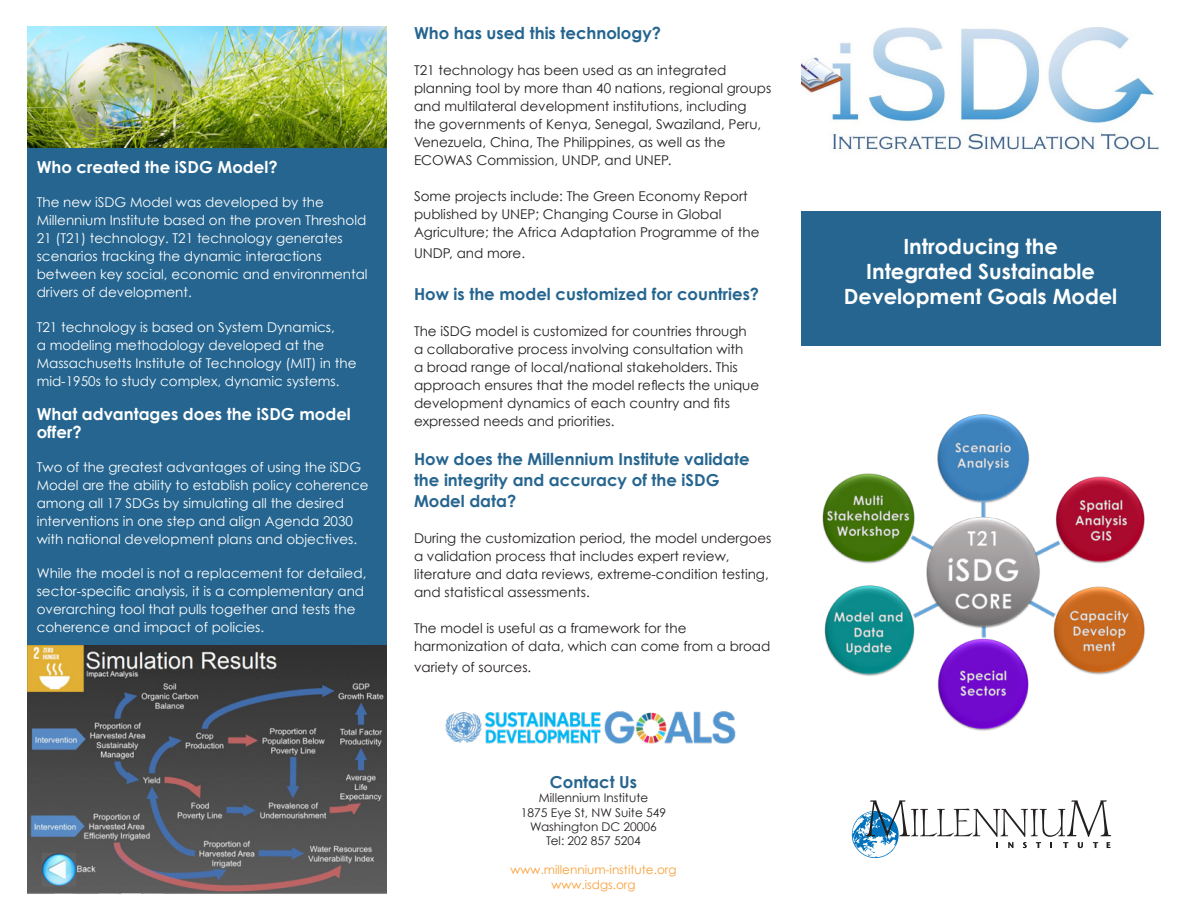
<style>
.page{position:relative;width:1188px;height:918px;background:#fff}
.page>*{position:absolute;margin:0;border:0;box-sizing:border-box;transform-origin:0 0}
.t1{font:700 21px/25.2px "Century Gothic";color:#fff;text-align:center}
.t2{font:700 16.5px/21px "Century Gothic";color:#25658f}
.t3{font:700 16.5px/18px "Century Gothic";color:#fff}
.t4{font:13.5px/18px "Century Gothic";color:#231f20}
.t5{font:13.5px/18px "Century Gothic";color:#fff}
.t6{font:12px "Century Gothic";color:#231f20}
.t7{font:12px "Century Gothic";color:#f9a038}
</style>
<div class="page">
<div style="left:27px;top:148px;width:360px;height:743px;background:#25658f"></div>
<img style="left:801px;top:27px;width:358px;height:124px">
<div style="left:801px;top:211px;width:359px;height:135px;background:#25658f"></div>
<img style="left:822px;top:414px;width:323px;height:317px">
<svg style="left:851px;top:800px;width:260px;height:58px"></svg>
<img style="left:445px;top:711px;width:291px;height:33px">
<img style="left:27px;top:27px;width:360px;height:121px">
<img style="left:27px;top:646px;width:360px;height:248px">
<p class="t3" style="left:37px;top:158px;width:242px">Who created the iSDG Model?</p>
<p class="t5" style="left:37px;top:193px;width:332px">The new iSDG Model was developed by the Millennium Institute based on the proven Threshold 21 (T21) technology. T21 technology generates scenarios tracking the dynamic interactions between key social, economic and environmental drivers of development.</p>
<p class="t5" style="left:37px;top:318px;width:321px">T21 technology is based on System Dynamics,<br>a modeling methodology developed at the Massachusetts Institute of Technology (MIT) in the mid-1950s to study complex, dynamic systems.</p>
<p class="t3" style="left:37px;top:405px;width:316px">What advantages does the iSDG model offer?</p>
<p class="t5" style="left:37px;top:458px;width:333px">Two of the greatest advantages of using the iSDG Model are the ability to establish policy coherence among all 17 SDGs by simulating all the desired interventions in one step and align Agenda 2030 with national development plans and objectives.</p>
<p class="t5" style="left:37px;top:564px;width:331px">While the model is not a replacement for detailed, sector-specific analysis, it is a complementary and overarching tool that pulls together and tests the coherence and impact of policies.</p>
<p class="t2" style="left:414px;top:23px;width:249px">Who has used this technology?</p>
<p class="t4" style="left:414px;top:61px;width:359px">T21 technology has been used as an integrated planning tool by more than 40 nations, regional groups and multilateral development institutions, including the governments of Kenya, Senegal, Swaziland, Peru, Venezuela, China, The Philippines, as well as the ECOWAS Commission, UNDP, and UNEP.</p>
<p class="t4" style="left:414px;top:187px;width:347px">Some projects include: The Green Economy Report published by UNEP; Changing Course in Global<br>Agriculture; the Africa Adaptation Programme of the</p>
<p class="t4" style="left:414px;top:244px;width:113px">UNDP, and more.</p>
<p class="t2" style="left:414px;top:284px;width:347px">How is the model customized for countries?</p>
<p class="t4" style="left:414px;top:322px;width:347px">The iSDG model is customized for countries through a collaborative process involving consultation with<br>a broad range of local/national stakeholders. This approach ensures that the model reflects the unique development dynamics of each country and fits expressed needs and priorities.</p>
<p class="t2" style="left:414px;top:449px;width:337px">How does the Millennium Institute validate the integrity and accuracy of the iSDG<br>Model data?</p>
<p class="t4" style="left:414px;top:529px;width:359px">During the customization period, the model undergoes a validation process that includes expert review, literature and data reviews, extreme-condition testing, and statistical assessments.</p>
<p class="t4" style="left:414px;top:619px;width:358px">The model is useful as a framework for the harmonization of data, which can come from a broad</p>
<p class="t4" style="left:414px;top:658px;width:119px">variety of sources.</p>
<p class="t2" style="left:550px;top:771px;width:89px">Contact Us</p>
<p class="t6" style="left:539px;top:791px;width:111px">Millennium Institute</p>
<p class="t6" style="left:521px;top:805px;width:147px">1875 Eye St, NW Suite 549</p>
<p class="t6" style="left:530px;top:819px;width:128px">Washington DC 20006</p>
<p class="t6" style="left:546px;top:834px;width:96px">Tel: 202 857 5204</p>
<p class="t7" style="left:511px;top:863px;width:168px">www.millennium-institute.org</p>
<p class="t7" style="left:551px;top:877px;width:86px">www.isdgs.org</p>
<p class="t1" style="left:903px;top:233px;width:156px">Introducing the</p>
<p class="t1" style="left:844px;top:258px;width:275px">Integrated Sustainable<br>Development Goals Model</p>
</div>
